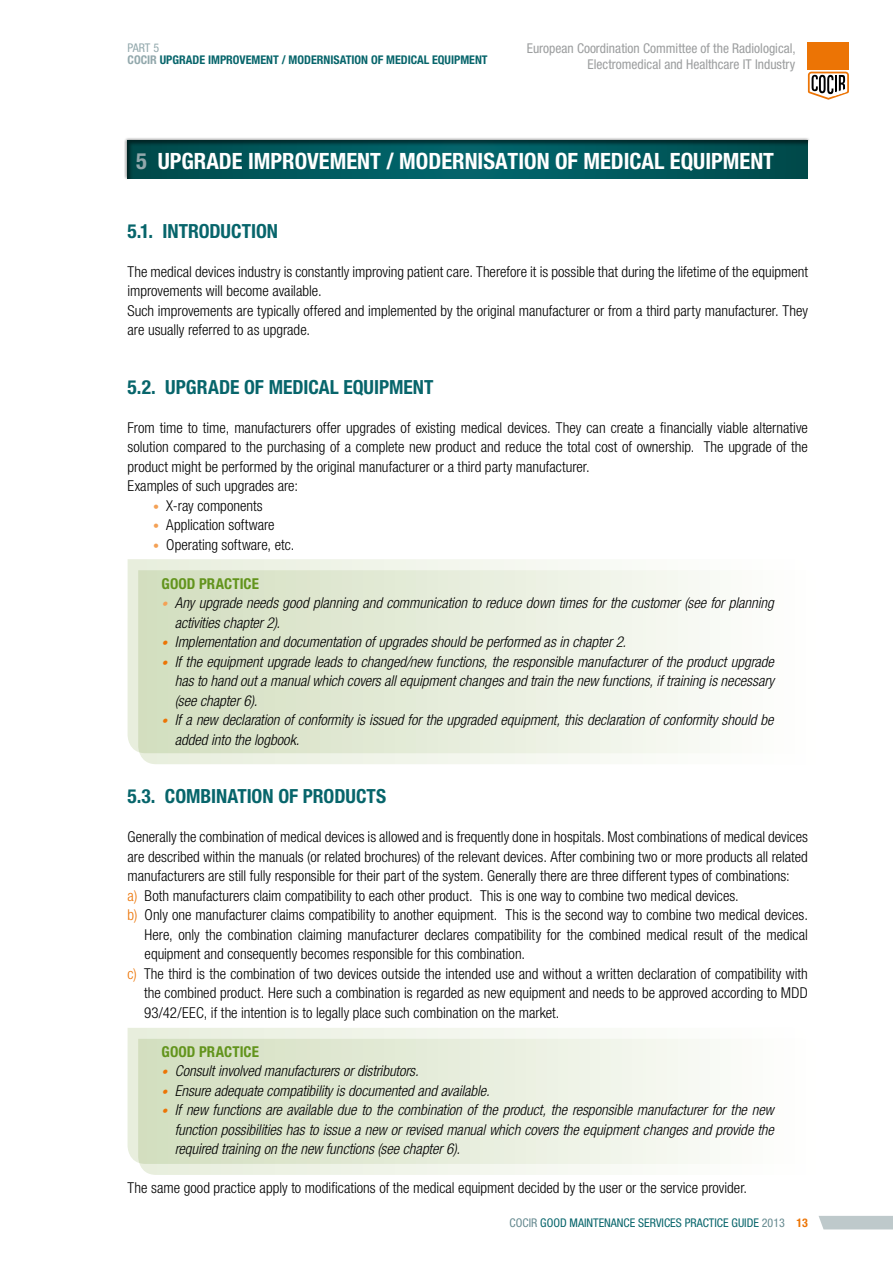
<style>
.page{position:relative;width:893px;height:1263px;background:#fff}
.page>*{position:absolute;margin:0;border:0;box-sizing:border-box;transform-origin:0 0}
.t1{font:700 condensed 22.5px "Helvetica Neue LT Std";color:#fff}
.t2{font:700 condensed 19.5px "Helvetica Neue LT Std";color:#07656b}
.t3{font:300 condensed 15px/19.5px "Helvetica Neue LT Std";color:#000}
.t4{font:italic 300 condensed 15px/19.5px "Helvetica Neue LT Std";color:#000}
.t5{font:700 condensed 15px "Helvetica Neue LT Std";letter-spacing:.005em;color:#62941c}
.t6{font:condensed 13.5px/16.2px "Helvetica Neue";color:#9c9e9f;text-align:right}
.t7{font:700 condensed 12px "Helvetica Neue";color:#07656b}
.t8{font:condensed 12px "Helvetica Neue";color:#07656b}
.t9{font:condensed 12px "Helvetica Neue";color:#92a8ac}
.s1{color:#92a8ac}
.s2{font-size:12px;color:#f4a156}
.s3{font-size:12px;color:#ec7405}
.s4{color:#ec7405}
.s5{color:#668a90}
.s6{font-weight:700;color:#ec7405}
</style>
<div class="page">
<svg style="left:808px;top:72px;width:41px;height:28px"></svg>
<div style="left:808px;top:43px;width:41px;height:27px;background:#ec7405"></div>
<svg style="left:819px;top:1216px;width:74px;height:13px"></svg>
<svg style="left:128px;top:1028px;width:518px;height:135px"></svg>
<svg style="left:138px;top:1039px;width:572px;height:136px;background:#e5ecda"></svg>
<svg style="left:128px;top:559px;width:472px;height:193px"></svg>
<svg style="left:138px;top:570px;width:572px;height:194px;background:#e5ecda"></svg>
<div style="left:116px;top:130px;width:733px;height:66px;background:#000;opacity:.5"></div>
<p class="t9" style="left:128px;top:41px;width:33px">PART 5</p>
<p class="t7" style="left:128px;top:52px;width:362px"><span class="s1">COCIR</span> UPGRADE IMPROVEMENT / MODERNISATION OF MEDICAL EQUIPMENT</p>
<p class="t6" style="left:527px;top:40px;width:271px">European Coordination Committee of the Radiological,<br>Electromedical and Healthcare IT Industry</p>
<h1 class="t1" style="left:136px;top:147px;width:639px"><span class="s1">5</span> UPGRADE IMPROVEMENT / MODERNISATION OF MEDICAL EQUIPMENT</h1>
<p class="t2" style="left:128px;top:219px;width:152px">5.1. INTRODUCTION</p>
<p class="t3" style="left:128px;top:261px;width:682px">The medical devices industry is constantly improving patient care. Therefore it is possible that during the lifetime of the equipment improvements will become available.</p>
<p class="t3" style="left:128px;top:300px;width:682px">Such improvements are typically offered and implemented by the original manufacturer or from a third party manufacturer. They are usually referred to as upgrade.</p>
<p class="t2" style="left:128px;top:375px;width:307px">5.2. UPGRADE OF MEDICAL EQUIPMENT</p>
<p class="t3" style="left:128px;top:417px;width:682px;text-align:justify">From time to time, manufacturers offer upgrades of existing medical devices. They can create a financially viable alternative solution compared to the purchasing of a complete new product and reduce the total cost of ownership. The upgrade of the product might be performed by the original manufacturer or a third party manufacturer.</p>
<p class="t3" style="left:128px;top:476px;width:172px">Examples of such upgrades are:</p>
<p class="t3" style="left:153px;top:495px;width:111px"><span class="s2">•</span> X-ray components</p>
<p class="t3" style="left:153px;top:515px;width:123px"><span class="s2">•</span> Application software</p>
<p class="t3" style="left:153px;top:534px;width:140px"><span class="s2">•</span> Operating software, etc.</p>
<p class="t5" style="left:162px;top:574px;width:99px">GOOD PRACTICE</p>
<p class="t4" style="left:175px;top:593px;width:601px;text-indent:-13px"><span class="s2">•</span> Any upgrade needs good planning and communication to reduce down times for the customer (see for planning activities chapter 2).</p>
<p class="t4" style="left:162px;top:632px;width:466px"><span class="s3">•</span> Implementation and documentation of upgrades should be performed as in chapter 2.</p>
<p class="t4" style="left:175px;top:652px;width:601px;text-align:justify;text-indent:-13px"><span class="s3">•</span> If the equipment upgrade leads to changed/new functions, the responsible manufacturer of the product upgrade has to hand out a manual which covers all equipment changes and train the new functions, if training is necessary (see chapter 6).</p>
<p class="t4" style="left:175px;top:710px;width:600px;text-indent:-13px"><span class="s3">•</span> If a new declaration of conformity is issued for the upgraded equipment, this declaration of conformity should be added into the logbook.</p>
<p class="t2" style="left:128px;top:784px;width:260px">5.3. COMBINATION OF PRODUCTS</p>
<p class="t3" style="left:128px;top:827px;width:682px;text-align:justify">Generally the combination of medical devices is allowed and is frequently done in hospitals. Most combinations of medical devices are described within the manuals (or related brochures) of the relevant devices. After combining two or more products all related manufacturers are still fully responsible for their part of the system. Generally there are three different types of combinations:</p>
<p class="t3" style="left:128px;top:885px;width:610px"><span class="s4">a)</span> Both manufacturers claim compatibility to each other product. This is one way to combine two medical devices.</p>
<p class="t3" style="left:145px;top:905px;width:665px;text-indent:-17px"><span class="s4">b)</span> Only one manufacturer claims compatibility to another equipment. This is the second way to combine two medical devices.<br>Here, only the combination claiming manufacturer declares compatibility for the combined medical result of the medical equipment and consequently becomes responsible for this combination.</p>
<p class="t3" style="left:144px;top:963px;width:665px;text-align:justify;text-indent:-16px"><span class="s4">c)</span> The third is the combination of two devices outside the intended use and without a written declaration of compatibility with the combined product. Here such a combination is regarded as new equipment and needs to be approved according to MDD 93/42/EEC, if the intention is to legally place such combination on the market.</p>
<p class="t5" style="left:162px;top:1042px;width:99px">GOOD PRACTICE</p>
<p class="t4" style="left:162px;top:1061px;width:259px"><span class="s3">•</span> Consult involved manufacturers or distributors.</p>
<p class="t4" style="left:162px;top:1081px;width:330px"><span class="s3">•</span> Ensure adequate compatibility is documented and available.</p>
<p class="t4" style="left:175px;top:1100px;width:601px;text-align:justify;text-indent:-13px"><span class="s3">•</span> If new functions are available due to the combination of the product, the responsible manufacturer for the new function possibilities has to issue a new or revised manual which covers the equipment changes and provide the required training on the new functions (see chapter 6).</p>
<p class="t3" style="left:128px;top:1178px;width:619px">The same good practice apply to modifications of the medical equipment decided by the user or the service provider.</p>
<p class="t8" style="left:510px;top:1216px;width:300px"><span class="s5">COCIR</span> GOOD MAINTENANCE SERVICES PRACTICE GUIDE <span class="s5">2013</span> <span class="s6">13</span></p>
</div>
